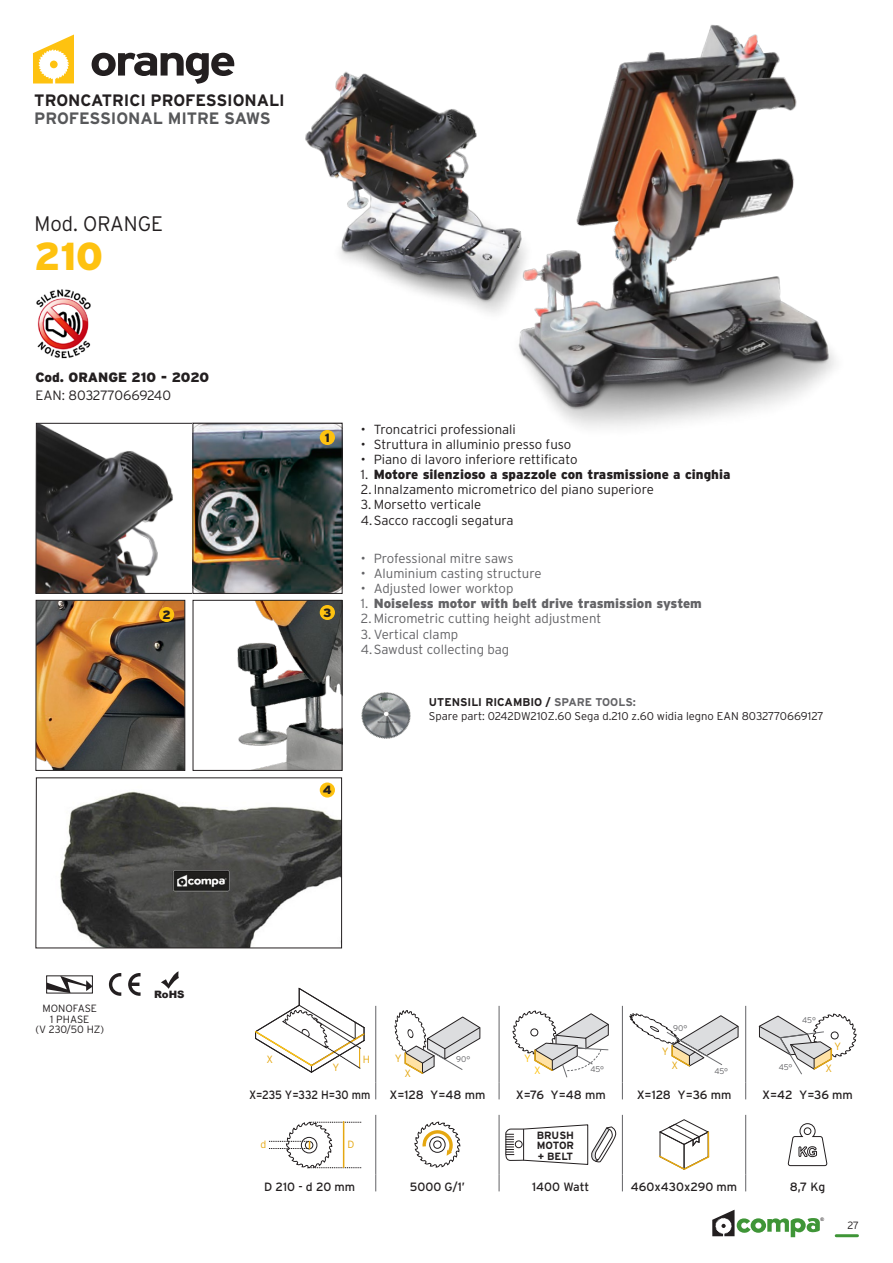
<style>
.page{position:relative;width:893px;height:1263px;background:#fff}
.page>*{position:absolute;margin:0;border:0;box-sizing:border-box;transform-origin:0 0}
.t1{font:700 42.6px "Interstate";letter-spacing:-.06em;color:#231f20;scale:1.19 1}
.t2{font:900 39px "Interstate";color:#fec210;scale:.96 1}
.t3{font:300 21px "Interstate";color:#231f20;scale:.96 1}
.t4{font:700 16.5px "Interstate";letter-spacing:-.005em;color:#231f20}
.t5{font:700 16.5px "Interstate";letter-spacing:-.005em;color:#57585a}
.t6{font:900 13.5px "Interstate";letter-spacing:-.005em;color:#231f20}
.t7{font:300 13.5px "Interstate";letter-spacing:-.01em;color:#231f20}
.t8{font:300 13.2px/16.2px "Interstate";color:#231f20}
.t9{font:300 13.2px/15px "Interstate";color:#636366}
.t10{font:900 13.2px "Interstate";color:#231f20}
.t11{font:900 13.2px "Interstate";color:#636366}
.t12{font:12px "Interstate";color:#231f20}
.t13{font:12px "Interstate";letter-spacing:-.02em;color:#231f20;scale:.9 1}
.t14{font:900 12px "Interstate";color:#231f20}
.t15{font:300 11.25px/13.5px "Interstate";color:#231f20}
.t16{font:300 10.5px/10.5px "Interstate";color:#231f20;text-align:center}
.t17{font:700 10.5px/10.5px "Interstate";color:#231f20;text-align:justify}
.t18{font:300 10.5px "Interstate";color:#e5a710}
.t19{font:300 10.5px "Interstate";color:#fec210}
.t20{font:900 10.2px "Arial";color:#231f20}
.t21{font:300 8.25px "Interstate";letter-spacing:-.015em;color:#636366}
.t22{font:4.8px "Arial";color:#231f20}
.s1{font-weight:300}
.s2{font-weight:700}
.s3{font-weight:700;color:#636366}
</style>
<div class="page">
<svg style="left:712px;top:1210px;width:108px;height:27px"></svg>
<hr style="left:836px;top:1234px;width:21px;height:3px;background:#3f9537">
<img style="left:237px;top:602px;width:103px;height:167px">
<div style="left:193px;top:600px;width:149px;height:171px;border:1px solid #231f20"></div>
<div style="left:320px;top:605px;width:15px;height:15px;background:#fec210;border-radius:50%"></div>
<img style="left:305px;top:71px;width:184px;height:241px">
<hr style="left:375px;top:1115px;width:1px;height:59px;background:#636366">
<hr style="left:499px;top:1115px;width:1px;height:59px;background:#636366">
<hr style="left:622px;top:1115px;width:1px;height:59px;background:#636366">
<hr style="left:745px;top:1115px;width:1px;height:59px;background:#636366">
<svg style="left:375px;top:1174px;width:1px;height:17px"></svg>
<svg style="left:499px;top:1174px;width:1px;height:17px"></svg>
<svg style="left:622px;top:1174px;width:1px;height:17px"></svg>
<svg style="left:745px;top:1174px;width:1px;height:17px"></svg>
<svg style="left:269px;top:1122px;width:92px;height:47px"></svg>
<svg style="left:414px;top:1121px;width:47px;height:47px"></svg>
<svg style="left:505px;top:1124px;width:112px;height:41px"></svg>
<svg style="left:659px;top:1119px;width:51px;height:51px"></svg>
<svg style="left:787px;top:1123px;width:41px;height:43px"></svg>
<hr style="left:375px;top:1006px;width:1px;height:76px;background:#636366">
<hr style="left:499px;top:1006px;width:1px;height:76px;background:#636366">
<hr style="left:622px;top:1006px;width:1px;height:76px;background:#636366">
<hr style="left:745px;top:1006px;width:1px;height:76px;background:#636366">
<svg style="left:375px;top:1082px;width:1px;height:17px"></svg>
<svg style="left:499px;top:1082px;width:1px;height:17px"></svg>
<svg style="left:622px;top:1082px;width:1px;height:17px"></svg>
<svg style="left:745px;top:1082px;width:1px;height:17px"></svg>
<svg style="left:395px;top:1010px;width:86px;height:64px"></svg>
<svg style="left:512px;top:1010px;width:97px;height:68px"></svg>
<svg style="left:629px;top:1013px;width:110px;height:54px"></svg>
<img style="left:38px;top:602px;width:145px;height:167px">
<div style="left:36px;top:600px;width:149px;height:171px;border:1px solid #231f20"></div>
<svg style="left:35px;top:423px;width:158px;height:171px"></svg>
<svg style="left:35px;top:777px;width:307px;height:171px"></svg>
<svg style="left:161px;top:971px;width:18px;height:18px"></svg>
<svg style="left:109px;top:973px;width:32px;height:23px"></svg>
<svg style="left:48px;top:977px;width:43px;height:14px"></svg>
<div style="left:46px;top:975px;width:47px;height:18px;border:1px solid #231f20"></div>
<img style="left:195px;top:425px;width:145px;height:167px">
<div style="left:193px;top:423px;width:149px;height:171px;border:1px solid #231f20"></div>
<img style="left:361px;top:692px;width:50px;height:47px">
<div style="left:320px;top:782px;width:15px;height:15px;background:#fec210;border-radius:50%"></div>
<div style="left:159px;top:607px;width:15px;height:15px;background:#fec210;border-radius:50%"></div>
<div style="left:320px;top:430px;width:15px;height:15px;background:#fec210;border-radius:50%"></div>
<svg style="left:255px;top:987px;width:110px;height:86px"></svg>
<svg style="left:33px;top:35px;width:41px;height:49px"></svg>
<div style="left:50px;top:61px;width:8px;height:7px;background:#fec210;border-radius:50%"></div>
<img style="left:489px;top:24px;width:347px;height:404px">
<img style="left:36px;top:289px;width:55px;height:70px">
<svg style="left:758px;top:1014px;width:98px;height:61px"></svg>
<h1 class="t1" style="left:90px;top:37px;width:125px">orange</h1>
<p class="t4" style="left:34px;top:91px;width:252px">TRONCATRICI PROFESSIONALI</p>
<p class="t5" style="left:34px;top:109px;width:238px">PROFESSIONAL MITRE SAWS</p>
<h3 class="t3" style="left:34px;top:212px;width:135px">Mod. ORANGE</h3>
<h2 class="t2" style="left:34px;top:234px;width:73px">210</h2>
<p class="t6" style="left:35px;top:369px;width:175px">Cod. ORANGE 210 - 2020</p>
<p class="t7" style="left:35px;top:387px;width:137px">EAN: 8032770669240</p>
<p class="t14" style="left:162px;top:608px;width:10px">2</p>
<p class="t14" style="left:325px;top:431px;width:7px">1</p>
<p class="t14" style="left:323px;top:605px;width:10px">3</p>
<p class="t14" style="left:323px;top:783px;width:10px">4</p>
<p class="t8" style="left:361px;top:421px;width:156px">• Troncatrici professionali</p>
<p class="t8" style="left:361px;top:436px;width:212px">• Struttura in alluminio presso fuso</p>
<p class="t8" style="left:361px;top:451px;width:218px">• Piano di lavoro inferiore rettificato</p>
<p class="t10" style="left:361px;top:466px;width:371px"><span class="s1">1.</span> Motore silenzioso a spazzole con trasmissione a cinghia</p>
<p class="t8" style="left:361px;top:481px;width:294px">2. Innalzamento micrometrico del piano superiore</p>
<p class="t8" style="left:361px;top:496px;width:154px">3. Morsetto verticale<br>4.Sacco raccogli segatura</p>
<p class="t9" style="left:361px;top:551px;width:154px">• Professional mitre saws</p>
<p class="t9" style="left:361px;top:566px;width:182px">• Aluminium casting structure</p>
<p class="t9" style="left:361px;top:581px;width:154px">• Adjusted lower worktop</p>
<p class="t11" style="left:361px;top:596px;width:342px"><span class="s1">1.</span> Noiseless motor with belt drive trasmission system</p>
<p class="t9" style="left:361px;top:611px;width:242px">2. Micrometric cutting height adjustment</p>
<p class="t9" style="left:361px;top:627px;width:150px">3. Vertical clamp<br>4.Sawdust collecting bag</p>
<p class="t15" style="left:429px;top:696px;width:396px"><span class="s2">UTENSILI RICAMBIO /</span> <span class="s3">SPARE TOOLS:<br></span>Spare part: 0242DW210Z.60 Sega d.210 z.60 widia legno EAN 8032770669127</p>
<p class="t16" style="left:36px;top:1003px;width:70px">MONOFASE<br>1 PHASE<br>(V 230/50 HZ)</p>
<p class="t20" style="left:154px;top:986px;width:32px">RoHS</p>
<p class="t18" style="left:267px;top:1053px;width:8px">X</p>
<p class="t18" style="left:363px;top:1053px;width:9px">H</p>
<p class="t18" style="left:332px;top:1062px;width:8px">Y</p>
<p class="t18" style="left:395px;top:1052px;width:8px">Y</p>
<p class="t21" style="left:456px;top:1055px;width:16px">90°</p>
<p class="t18" style="left:405px;top:1067px;width:8px">X</p>
<p class="t21" style="left:673px;top:1023px;width:16px">90°</p>
<p class="t18" style="left:662px;top:1045px;width:8px">Y</p>
<p class="t19" style="left:524px;top:1052px;width:8px">Y</p>
<p class="t18" style="left:671px;top:1059px;width:8px">X</p>
<p class="t21" style="left:590px;top:1064px;width:15px">45°</p>
<p class="t19" style="left:534px;top:1064px;width:8px">X</p>
<p class="t21" style="left:714px;top:1066px;width:15px">45°</p>
<p class="t21" style="left:802px;top:1015px;width:15px">45°</p>
<p class="t21" style="left:779px;top:1063px;width:15px">45°</p>
<p class="t13" style="left:249px;top:1088px;width:136px">X=235 Y=332 H=30 mm</p>
<p class="t12" style="left:389px;top:1088px;width:97px">X=128 Y=48 mm</p>
<p class="t12" style="left:516px;top:1088px;width:91px">X=76 Y=48 mm</p>
<p class="t12" style="left:637px;top:1088px;width:96px">X=128 Y=36 mm</p>
<p class="t12" style="left:762px;top:1088px;width:92px">X=42 Y=36 mm</p>
<p class="t18" style="left:261px;top:1139px;width:7px">d</p>
<p class="t18" style="left:348px;top:1138px;width:8px">D</p>
<p class="t17" style="left:537px;top:1130px;width:39px">BRUSH MOTOR + BELT</p>
<p class="t12" style="left:264px;top:1180px;width:93px">D 210 - d 20 mm</p>
<p class="t12" style="left:410px;top:1180px;width:57px">5000 G/1’</p>
<p class="t12" style="left:532px;top:1180px;width:59px">1400 Watt</p>
<p class="t12" style="left:631px;top:1180px;width:108px">460x430x290 mm</p>
<p class="t12" style="left:790px;top:1180px;width:37px">8,7 Kg</p>
<p class="t22" style="left:820px;top:1216px;width:5px">®</p>
<p class="t16" style="left:847px;top:1220px;width:13px">27</p>
</div>
